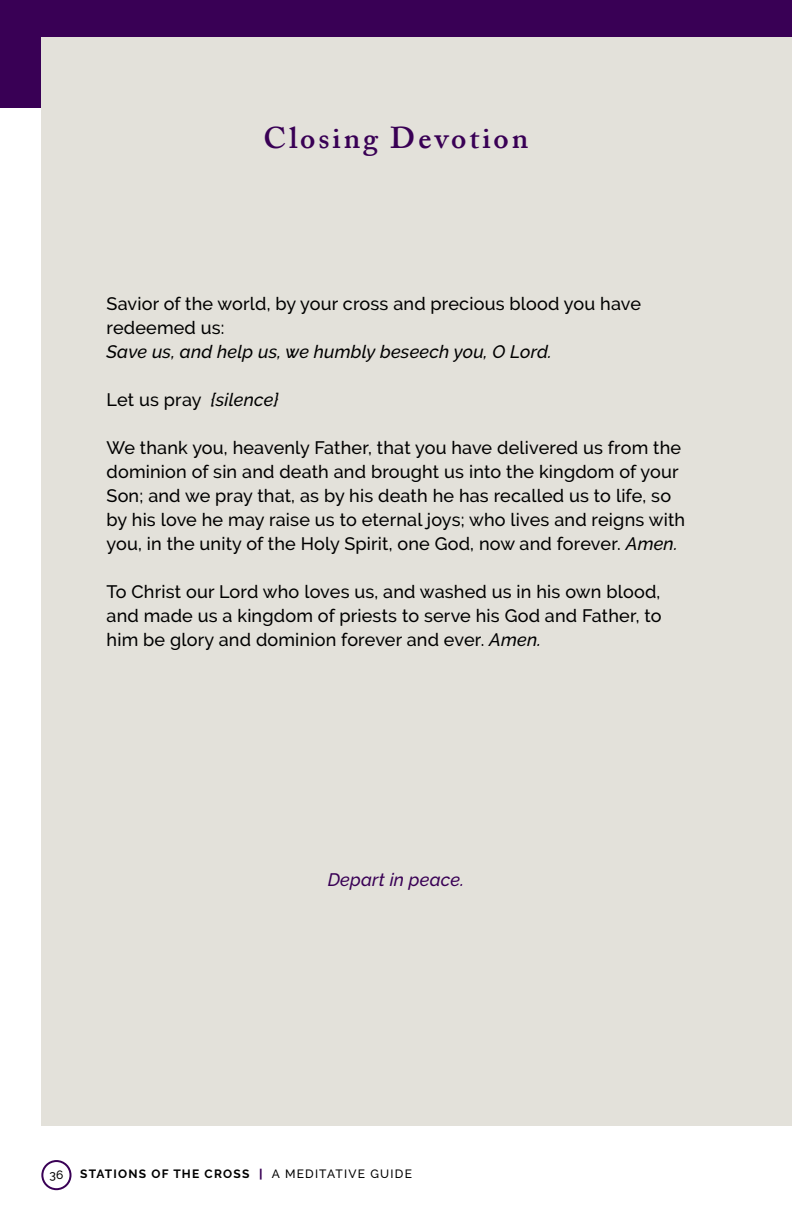
<style>
.page{position:relative;width:792px;height:1224px;background:#fff}
.page>*{position:absolute;margin:0;border:0;box-sizing:border-box;transform-origin:0 0}
.t1{font:600 30px "Adobe Caslon Pro";letter-spacing:.1em;color:#390055}
.t2{font:500 18px/24px "Raleway";letter-spacing:.01em;color:#000}
.t3{font:italic 500 18px "Raleway";letter-spacing:.01em;color:#000}
.t4{font:italic 500 18px "Raleway";letter-spacing:.01em;color:#390055}
.t5{font:700 12px "Raleway";letter-spacing:.1em;color:#000}
.t6{font:500 12px "Raleway";color:#000}
.s1{font-style:italic}
.s2{font-weight:800;color:#390055}
.s3{font-weight:500}
</style>
<div class="page">
<div style="left:41px;top:1160px;width:31px;height:30px;border:2px solid #390055;border-radius:50%"></div>
<div style="left:0;top:0;width:792px;height:108px;background:#390055"></div>
<div style="left:41px;top:37px;width:751px;height:1089px;background:#e3e1da"></div>
<h1 class="t1" style="left:264px;top:120px;width:266px">Closing Devotion</h1>
<p class="t2" style="left:107px;top:292px;width:536px">Savior of the world, by your cross and precious blood you have redeemed us:</p>
<p class="t3" style="left:107px;top:342px;width:447px">Save us, and help us, we humbly beseech you, O Lord.</p>
<p class="t2" style="left:107px;top:388px;width:173px">Let us pray <span class="s1">{silence}</span></p>
<p class="t2" style="left:107px;top:436px;width:580px">We thank you, heavenly Father, that you have delivered us from the dominion of sin and death and brought us into the kingdom of your Son; and we pray that, as by his death he has recalled us to life, so by his love he may raise us to eternal joys; who lives and reigns with you, in the unity of the Holy Spirit, one God, now and forever. <span class="s1">Amen.</span></p>
<p class="t2" style="left:107px;top:580px;width:557px;text-align:justify">To Christ our Lord who loves us, and washed us in his own blood, and made us a kingdom of priests to serve his God and Father, to him be glory and dominion forever and ever. <span class="s1">Amen.</span></p>
<p class="t4" style="left:328px;top:870px;width:138px">Depart in peace.</p>
<p class="t6" style="left:50px;top:1168px;width:15px">36</p>
<p class="t5" style="left:80px;top:1167px;width:333px">STATIONS OF THE CROSS <span class="s2">|</span> <span class="s3">A MEDITATIVE GUIDE</span></p>
</div>
